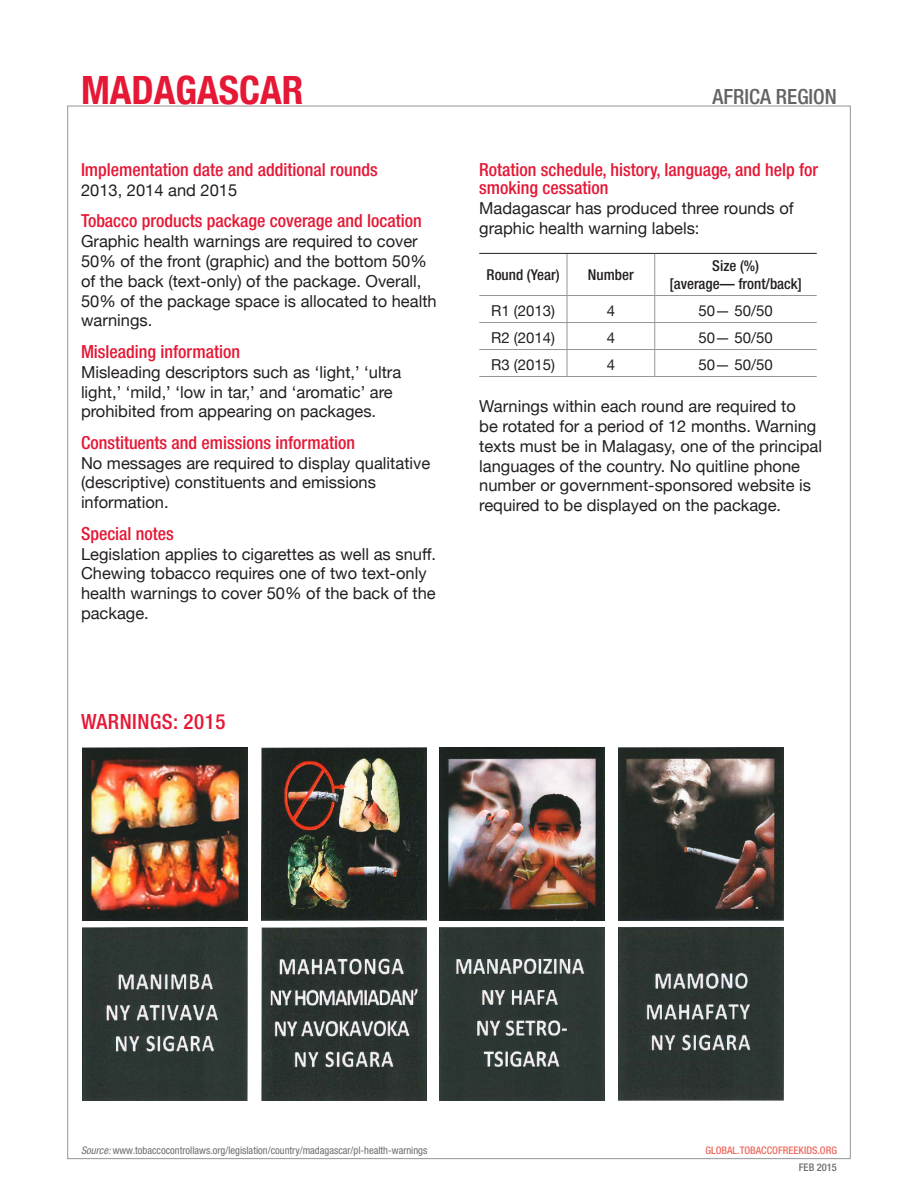
<style>
.page{position:relative;width:918px;height:1188px;background:#fff}
.page>*{position:absolute;margin:0;border:0;box-sizing:border-box;transform-origin:0 0}
.t1{font:700 condensed 39px "Helvetica Neue";color:#e51836}
.Eng_warnings{font:500 condensed 21px "Helvetica Neue";letter-spacing:.025em;color:#e51836}
.t2{font:500 condensed 21px "Helvetica Neue";color:#636366}
.Eng_Heading_red{font:500 condensed 18px/18px "Helvetica Neue";color:#e51836}
.Eng_paragraph{font:16.5px/19.8px "Helvetica Neue";color:#231f20}
.Eng_paragraph-2{font:15px "Helvetica Neue";color:#231f20}
.Eng_paragraph-3{font:500 condensed 15px/18px "Helvetica Neue";color:#231f20;text-align:center}
.t3{font:condensed 10.5px "Helvetica Neue";color:#6c6d70}
.t4{font:500 condensed 10.5px "Helvetica Neue";color:#ec6d61}
.t5{font:500 condensed 10.5px "Helvetica Neue";color:#6c6d70}
.s1{font-style:italic}
</style>
<div class="page">
<hr style="left:567px;top:254px;width:1px;height:41px;background:#939598">
<hr style="left:654px;top:254px;width:1px;height:41px;background:#939598">
<hr style="left:479px;top:295px;width:88px;height:1px;background:#939598">
<hr style="left:567px;top:295px;width:88px;height:1px;background:#939598">
<hr style="left:655px;top:295px;width:162px;height:1px;background:#939598">
<hr style="left:479px;top:322px;width:88px;height:1px;background:#939598">
<hr style="left:567px;top:322px;width:88px;height:1px;background:#939598">
<hr style="left:655px;top:322px;width:162px;height:1px;background:#939598">
<hr style="left:479px;top:349px;width:88px;height:1px;background:#939598">
<hr style="left:567px;top:349px;width:88px;height:1px;background:#939598">
<svg style="left:567px;top:296px;width:1px;height:80px"></svg>
<hr style="left:655px;top:349px;width:162px;height:1px;background:#939598">
<svg style="left:654px;top:296px;width:1px;height:80px"></svg>
<hr style="left:479px;top:376px;width:88px;height:1px;background:#939598">
<hr style="left:567px;top:376px;width:88px;height:1px;background:#939598">
<hr style="left:655px;top:376px;width:162px;height:1px;background:#939598">
<hr style="left:479px;top:253px;width:88px;height:1px;background:#231f20">
<hr style="left:567px;top:253px;width:88px;height:1px;background:#231f20">
<hr style="left:655px;top:253px;width:162px;height:1px;background:#231f20">
<img style="left:83px;top:928px;width:165px;height:173px">
<img style="left:261px;top:928px;width:165px;height:173px">
<img style="left:440px;top:928px;width:165px;height:173px">
<img style="left:619px;top:928px;width:164px;height:173px">
<img style="left:83px;top:748px;width:165px;height:173px">
<img style="left:261px;top:748px;width:165px;height:173px">
<img style="left:440px;top:748px;width:165px;height:173px">
<img style="left:619px;top:748px;width:164px;height:173px">
<h1 class="t1" style="left:81px;top:58px;width:224px">MADAGASCAR</h1>
<p class="Eng_Heading_red" style="left:81px;top:160px;width:298px">Implementation date and additional rounds</p>
<p class="Eng_paragraph" style="left:81px;top:181px;width:158px">2013, 2014 and 2015</p>
<p class="Eng_Heading_red" style="left:81px;top:212px;width:342px">Tobacco products package coverage and location</p>
<p class="Eng_paragraph" style="left:81px;top:232px;width:357px">Graphic health warnings are required to cover 50% of the front (graphic) and the bottom 50% of the back (text-only) of the package. Overall, 50% of the package space is allocated to health warnings.</p>
<p class="Eng_Heading_red" style="left:81px;top:342px;width:161px">Misleading information</p>
<p class="Eng_paragraph" style="left:81px;top:363px;width:322px">Misleading descriptors such as ‘light,’ ‘ultra light,’ ‘mild,’ ‘low in tar,’ and ‘aromatic’ are prohibited from appearing on packages.</p>
<p class="Eng_Heading_red" style="left:81px;top:433px;width:276px">Constituents and emissions information</p>
<p class="Eng_paragraph" style="left:81px;top:454px;width:351px">No messages are required to display qualitative (descriptive) constituents and emissions information.</p>
<p class="Eng_Heading_red" style="left:81px;top:524px;width:94px">Special notes</p>
<p class="Eng_paragraph" style="left:81px;top:545px;width:357px">Legislation applies to cigarettes as well as snuff.<br>Chewing tobacco requires one of two text-only health warnings to cover 50% of the back of the package.</p>
<p class="Eng_warnings" style="left:81px;top:709px;width:146px">WARNINGS: 2015</p>
<p class="t2" style="left:713px;top:84px;width:126px">AFRICA REGION</p>
<p class="Eng_Heading_red" style="left:479px;top:160px;width:341px">Rotation schedule, history, language, and help for smoking cessation</p>
<p class="Eng_paragraph" style="left:479px;top:199px;width:316px">Madagascar has produced three rounds of graphic health warning labels:</p>
<p class="Eng_paragraph-3" style="left:487px;top:266px;width:75px">Round (Year)</p>
<p class="Eng_paragraph-3" style="left:588px;top:266px;width:47px">Number</p>
<p class="Eng_paragraph-3" style="left:670px;top:257px;width:134px">Size (%)<br>[average— front/back]</p>
<p class="Eng_paragraph-2" style="left:491px;top:300px;width:65px">R1 (2013)</p>
<p class="Eng_paragraph-2" style="left:607px;top:300px;width:10px">4</p>
<p class="Eng_paragraph-2" style="left:699px;top:300px;width:76px">50— 50/50</p>
<p class="Eng_paragraph-2" style="left:491px;top:327px;width:65px">R2 (2014)</p>
<p class="Eng_paragraph-2" style="left:607px;top:327px;width:10px">4</p>
<p class="Eng_paragraph-2" style="left:699px;top:327px;width:76px">50— 50/50</p>
<p class="Eng_paragraph-2" style="left:491px;top:354px;width:65px">R3 (2015)</p>
<p class="Eng_paragraph-2" style="left:607px;top:354px;width:10px">4</p>
<p class="Eng_paragraph-2" style="left:699px;top:354px;width:76px">50— 50/50</p>
<p class="Eng_paragraph" style="left:479px;top:397px;width:344px">Warnings within each round are required to<br>be rotated for a period of 12 months. Warning texts must be in Malagasy, one of the principal languages of the country. No quitline phone number or government-sponsored website is required to be displayed on the package.</p>
<p class="t3" style="left:81px;top:1144px;width:348px"><span class="s1">Source:</span> www.tobaccocontrollaws.org/legislation/country/madagascar/pl-health-warnings</p>
<p class="t4" style="left:705px;top:1144px;width:133px">GLOBAL.TOBACCOFREEKIDS.ORG</p>
<p class="t5" style="left:799px;top:1161px;width:40px">FEB 2015</p>
</div>
